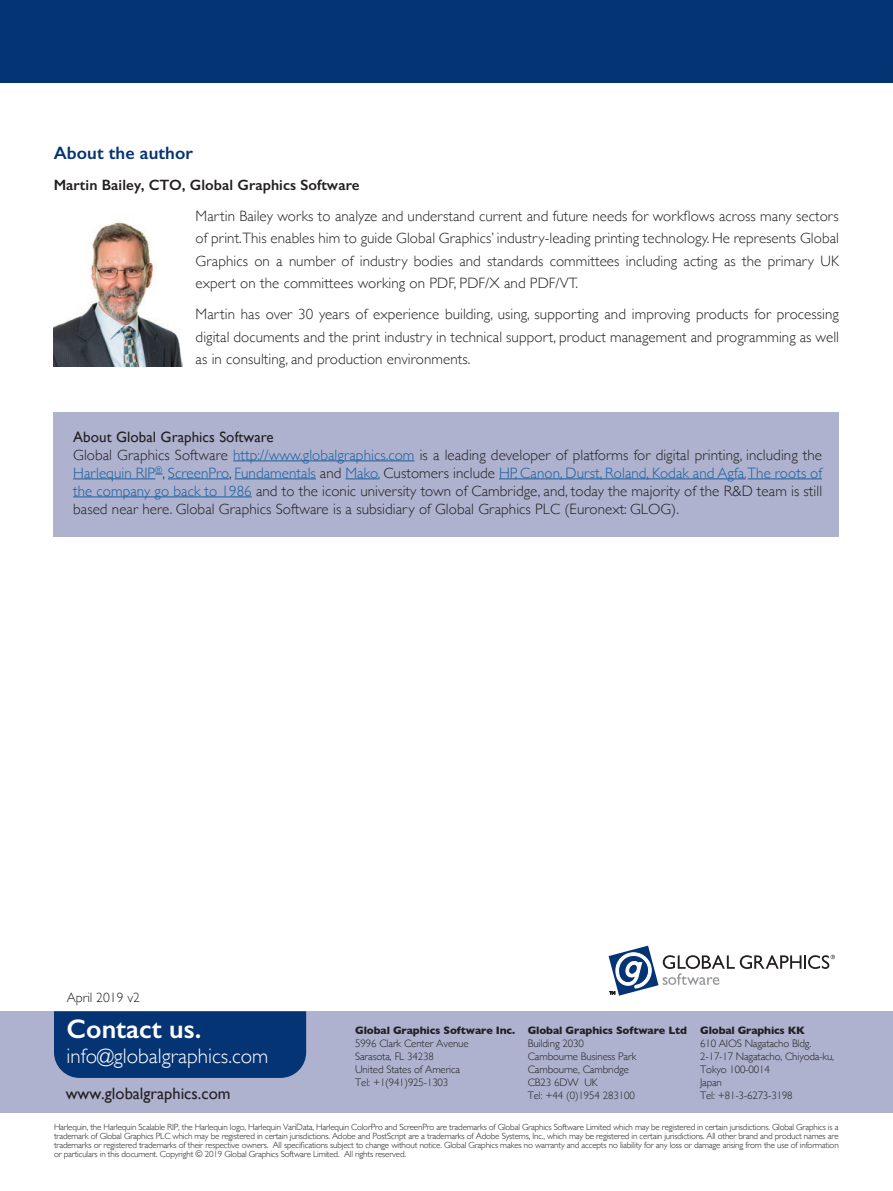
<style>
.page{position:relative;width:893px;height:1191px;background:#fff}
.page>*{position:absolute;margin:0;border:0;box-sizing:border-box;transform-origin:0 0}
.t1{font:600 27px "Gill Sans";color:#fff}
.t2{font:300 21px "Gill Sans";color:#fff}
.body_text{font:600 18px "Gill Sans";letter-spacing:.005em;color:#053474}
.t3{font:16.5px "Gill Sans";color:#231f20}
.body_text-2{font:300 15px/22.5px "Gill Sans";letter-spacing:.005em;color:#231f20;text-align:justify}
.body_text-3{font:600 15px "Gill Sans";letter-spacing:.005em;color:#231f20}
.t4{font:15px "Gill Sans";letter-spacing:.005em;color:#231f20}
.t5{font:300 13.65px "Gill Sans";color:#231f20}
.t6{font:300 10.8px "Gill Sans";letter-spacing:-.01em;color:#231f20}
.t7{font:700 10.8px "Gill Sans";letter-spacing:-.01em;color:#231f20}
.t8{font:300 9px/9px "Gill Sans";letter-spacing:-.02em;color:#231f20;text-align:justify}
.s1{color:#175d9e}
</style>
<div class="page">
<div style="left:0;top:1011px;width:893px;height:101px;background:#aeb2cf"></div>
<svg style="left:609px;top:945px;width:226px;height:50px"></svg>
<div style="left:54px;top:1011px;width:252px;height:67px;background:#053474"></div>
<hr style="left:0;top:81px;width:893px;height:2px;background:#007cb6">
<div style="left:0;top:0;width:893px;height:82px;background:#053474"></div>
<img style="left:54px;top:222px;width:129px;height:144px">
<div style="left:53px;top:412px;width:786px;height:124px;background:#aeb2cf"></div>
<hr style="left:233px;top:460px;width:182px;height:1px;background:#175d9e">
<hr style="left:73px;top:478px;width:82px;height:1px;background:#175d9e">
<hr style="left:168px;top:478px;width:61px;height:1px;background:#175d9e">
<hr style="left:235px;top:478px;width:81px;height:1px;background:#175d9e">
<hr style="left:345px;top:478px;width:34px;height:1px;background:#175d9e">
<hr style="left:499px;top:478px;width:247px;height:1px;background:#175d9e">
<hr style="left:748px;top:478px;width:74px;height:1px;background:#175d9e">
<hr style="left:73px;top:496px;width:179px;height:1px;background:#175d9e">
<p class="body_text" style="left:54px;top:142px;width:141px">About the author</p>
<p class="body_text-3" style="left:54px;top:176px;width:307px">Martin Bailey, CTO, Global Graphics Software</p>
<p class="body_text-2" style="left:196px;top:204px;width:645px">Martin Bailey works to analyze and understand current and future needs for workflows across many sectors of print.This enables him to guide Global Graphics’ industry-leading printing technology. He represents Global Graphics on a number of industry bodies and standards committees including acting as the primary UK expert on the committees working on PDF, PDF/X and PDF/VT.</p>
<p class="body_text-2" style="left:196px;top:302px;width:645px">Martin has over 30 years of experience building, using, supporting and improving products for processing digital documents and the print industry in technical support, product management and programming as well as in consulting, and production environments.</p>
<p class="t4" style="left:73px;top:428px;width:202px">About Global Graphics Software</p>
<p class="body_text-2" style="left:73px;top:445px;width:750px;line-height:18px">Global Graphics Software <span class="s1">http://www.globalgraphics.com</span> is a leading developer of platforms for digital printing, including the <span class="s1">Harlequin RIP</span><sup>®</sup>, <span class="s1">ScreenPro</span>, <span class="s1">Fundamentals</span> and <span class="s1">Mako.</span> Customers include <span class="s1">HP, Canon, Durst, Roland, Kodak and Agfa.The roots of the company go back to 1986</span> and to the iconic university town of Cambridge, and, today the majority of the R&amp;D team is still based near here. Global Graphics Software is a subsidiary of Global Graphics PLC (Euronext: GLOG).</p>
<p class="t5" style="left:67px;top:986px;width:75px">April 2019 v2</p>
<p class="t1" style="left:67px;top:1012px;width:136px">Contact us.</p>
<p class="t2" style="left:67px;top:1039px;width:203px">info@globalgraphics.com</p>
<p class="t3" style="left:66px;top:1083px;width:166px">www.globalgraphics.com</p>
<p class="t7" style="left:355px;top:1021px;width:162px">Global Graphics Software Inc.</p>
<p class="t6" style="left:355px;top:1034px;width:115px">5996 Clark Center Avenue</p>
<p class="t6" style="left:355px;top:1047px;width:80px">Sarasota, FL 34238</p>
<p class="t6" style="left:355px;top:1060px;width:107px">United States of America</p>
<p class="t6" style="left:355px;top:1073px;width:95px">Tel: +1(941)925-1303</p>
<p class="t7" style="left:528px;top:1021px;width:161px">Global Graphics Software Ltd</p>
<p class="t6" style="left:528px;top:1034px;width:58px">Building 2030</p>
<p class="t6" style="left:528px;top:1047px;width:110px">Cambourne Business Park</p>
<p class="t6" style="left:528px;top:1060px;width:103px">Cambourne, Cambridge</p>
<p class="t6" style="left:528px;top:1073px;width:71px">CB23 6DW UK</p>
<p class="t6" style="left:528px;top:1086px;width:109px">Tel: +44 (0)1954 283100</p>
<p class="t7" style="left:700px;top:1021px;width:106px">Global Graphics KK</p>
<p class="t6" style="left:700px;top:1034px;width:113px">610 AIOS Nagatacho Bldg.</p>
<p class="t6" style="left:700px;top:1047px;width:135px">2-17-17 Nagatacho, Chiyoda-ku,</p>
<p class="t6" style="left:700px;top:1060px;width:71px">Tokyo 100-0014</p>
<p class="t6" style="left:700px;top:1073px;width:23px">Japan</p>
<p class="t6" style="left:700px;top:1086px;width:94px">Tel: +81-3-6273-3198</p>
<p class="t8" style="left:54px;top:1122px;width:786px">Harlequin, the Harlequin Scalable RIP, the Harlequin logo, Harlequin VariData, Harlequin ColorPro and ScreenPro are trademarks of Global Graphics Software Limited which may be registered in certain jurisdictions. Global Graphics is a trademark of Global Graphics PLC which may be registered in certain jurisdictions. Adobe and PostScript are a trademarks of Adobe Systems, Inc., which may be registered in certain jurisdictions. All other brand and product names are trademarks or registered trademarks of their respective owners. All specifications subject to change without notice. Global Graphics makes no warranty and accepts no liability for any loss or damage arising from the use of information or particulars in this document. Copyright © 2019 Global Graphics Software Limited. All rights reserved.</p>
</div>
